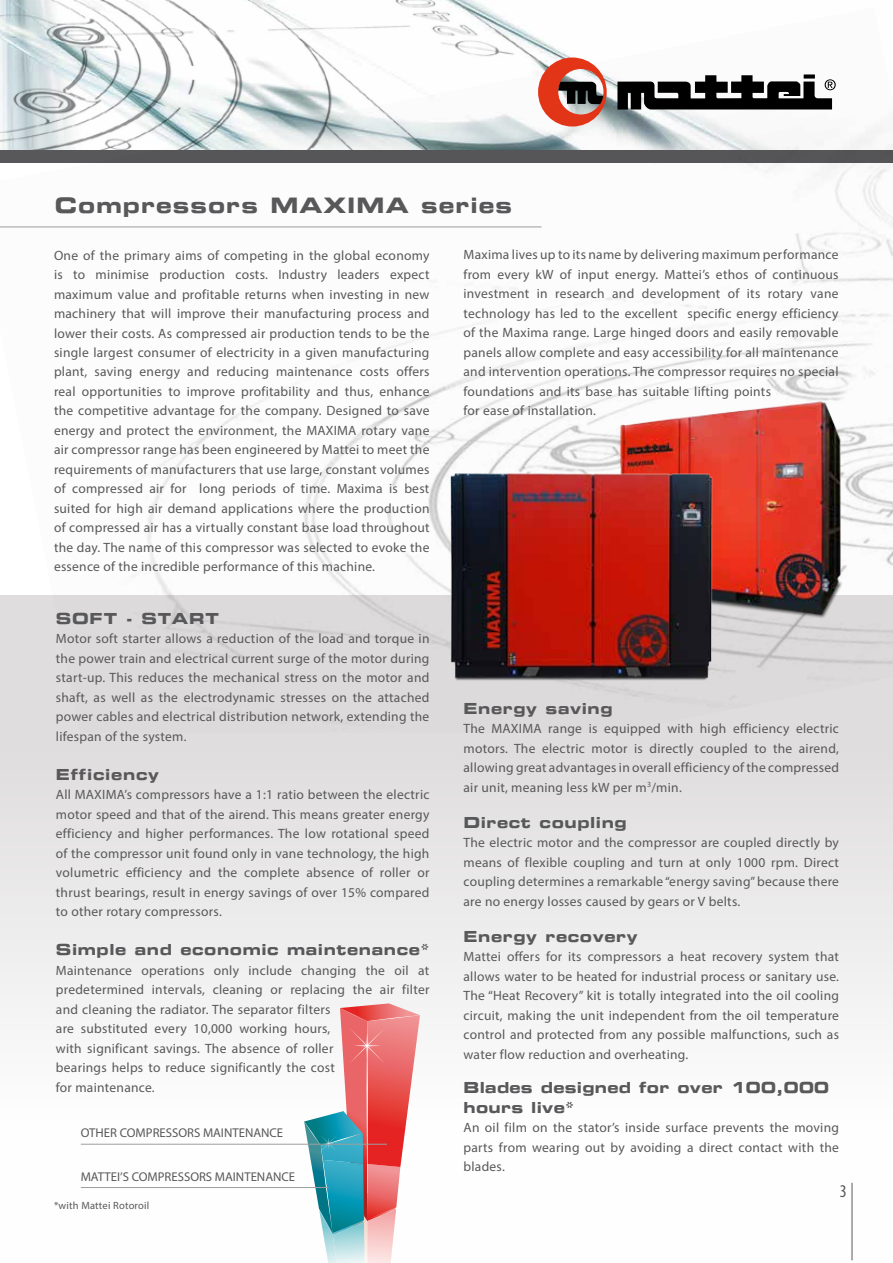
<style>
.page{position:relative;width:893px;height:1263px;background:#fff}
.page>*{position:absolute;margin:0;border:0;box-sizing:border-box;transform-origin:0 0}
.t1{font:21px "Eurostile Bold Extended Two";letter-spacing:.05em;color:#58585a}
.t2{font:condensed 18px "Myriad Pro";color:#58585a}
.t3{font:15px "Eurostile Bold Extended Two";letter-spacing:.04em;color:#58585a}
.t4{font:15px/19.5px "Eurostile Bold Extended Two";letter-spacing:.02em;color:#58585a}
.t5{font:13.5px/19.5px "Myriad Pro";letter-spacing:.02em;color:#58585a;text-align:justify}
.t6{font:12.75px "Myriad Pro";color:#58585a}
.t7{font:10.5px "Myriad Pro";letter-spacing:.02em;color:#58585a}
</style>
<div class="page">
<svg style="left:0;top:732px;width:893px;height:529px"></svg>
<img style="left:0;top:7px;width:893px;height:725px">
<svg style="left:304px;top:1003px;width:116px;height:260px"></svg>
<hr style="left:81px;top:1187px;width:247px;height:1px;background:#9c9e9f">
<hr style="left:81px;top:1144px;width:306px;height:1px;background:#9c9e9f">
<hr style="left:0;top:227px;width:542px;height:1px;background:#9c9e9f">
<img style="left:574px;top:385px;width:310px;height:255px">
<img style="left:388px;top:460px;width:401px;height:245px">
<h1 class="t1" style="left:55px;top:191px;width:458px">Compressors MAXIMA series</h1>
<p class="t5" style="left:54px;top:245px;width:377px">One of the primary aims of competing in the global economy is to minimise production costs. Industry leaders expect maximum value and profitable returns when investing in new machinery that will improve their manufacturing process and lower their costs. As compressed air production tends to be the single largest consumer of electricity in a given manufacturing plant, saving energy and reducing maintenance costs offers real opportunities to improve profitability and thus, enhance the competitive advantage for the company. Designed to save energy and protect the environment, the MAXIMA rotary vane air compressor range has been engineered by Mattei to meet the requirements of manufacturers that use large, constant volumes of compressed air for long periods of time. Maxima is best suited for high air demand applications where the production of compressed air has a virtually constant base load throughout the day. The name of this compressor was selected to evoke the essence of the incredible performance of this machine.</p>
<p class="t5" style="left:463px;top:245px;width:377px;text-align:left">Maxima lives up to its name by delivering maximum performance from every kW of input energy. Mattei’s ethos of continuous investment in research and development of its rotary vane technology has led to the excellent specific energy efficiency of the Maxima range. Large hinged doors and easily removable panels allow complete and easy accessibility for all maintenance and intervention operations. The compressor requires no special foundations and its base has suitable lifting points<br>for ease of installation.</p>
<p class="t3" style="left:56px;top:607px;width:164px">SOFT - START</p>
<p class="t5" style="left:56px;top:629px;width:375px">Motor soft starter allows a reduction of the load and torque in the power train and electrical current surge of the motor during start-up. This reduces the mechanical stress on the motor and shaft, as well as the electrodynamic stresses on the attached power cables and electrical distribution network, extending the lifespan of the system.</p>
<p class="t3" style="left:56px;top:763px;width:105px">Efficiency</p>
<p class="t5" style="left:56px;top:785px;width:375px">All MAXIMA’s compressors have a 1:1 ratio between the electric motor speed and that of the airend. This means greater energy efficiency and higher performances. The low rotational speed of the compressor unit found only in vane technology, the high volumetric efficiency and the complete absence of roller or thrust bearings, result in energy savings of over 15% compared to other rotary compressors.</p>
<p class="t3" style="left:56px;top:939px;width:375px">Simple and economic maintenance*</p>
<p class="t5" style="left:56px;top:960px;width:375px;text-align:left">Maintenance operations only include changing the oil at predetermined intervals, cleaning or replacing the air filter and cleaning the radiator. The separator filters<br>are substituted every 10,000 working hours,<br>with significant savings. The absence of roller<br>bearings helps to reduce significantly the cost<br>for maintenance.</p>
<p class="t6" style="left:81px;top:1125px;width:204px">OTHER COMPRESSORS MAINTENANCE</p>
<p class="t6" style="left:81px;top:1168px;width:216px">MATTEI’S COMPRESSORS MAINTENANCE</p>
<p class="t7" style="left:54px;top:1199px;width:97px">*with Mattei Rotoroil</p>
<p class="t3" style="left:463px;top:698px;width:151px">Energy saving</p>
<p class="t5" style="left:463px;top:719px;width:377px">The MAXIMA range is equipped with high efficiency electric motors. The electric motor is directly coupled to the airend, allowing great advantages in overall efficiency of the compressed air unit, meaning less kW per m<sup>3</sup>/min.</p>
<p class="t3" style="left:463px;top:812px;width:165px">Direct coupling</p>
<p class="t5" style="left:463px;top:833px;width:377px">The electric motor and the compressor are coupled directly by means of flexible coupling and turn at only 1000 rpm. Direct coupling determines a remarkable “energy saving” because there are no energy losses caused by gears or V belts.</p>
<p class="t3" style="left:463px;top:926px;width:176px">Energy recovery</p>
<p class="t5" style="left:463px;top:947px;width:377px">Mattei offers for its compressors a heat recovery system that allows water to be heated for industrial process or sanitary use.<br>The “Heat Recovery” kit is totally integrated into the oil cooling circuit, making the unit independent from the oil temperature control and protected from any possible malfunctions, such as water flow reduction and overheating.</p>
<p class="t4" style="left:463px;top:1078px;width:367px">Blades designed for over 100,000 hours live*</p>
<p class="t5" style="left:463px;top:1118px;width:377px">An oil film on the stator’s inside surface prevents the moving parts from wearing out by avoiding a direct contact with the blades.</p>
<h2 class="t2" style="left:840px;top:1180px;width:8px">3</h2>
</div>
